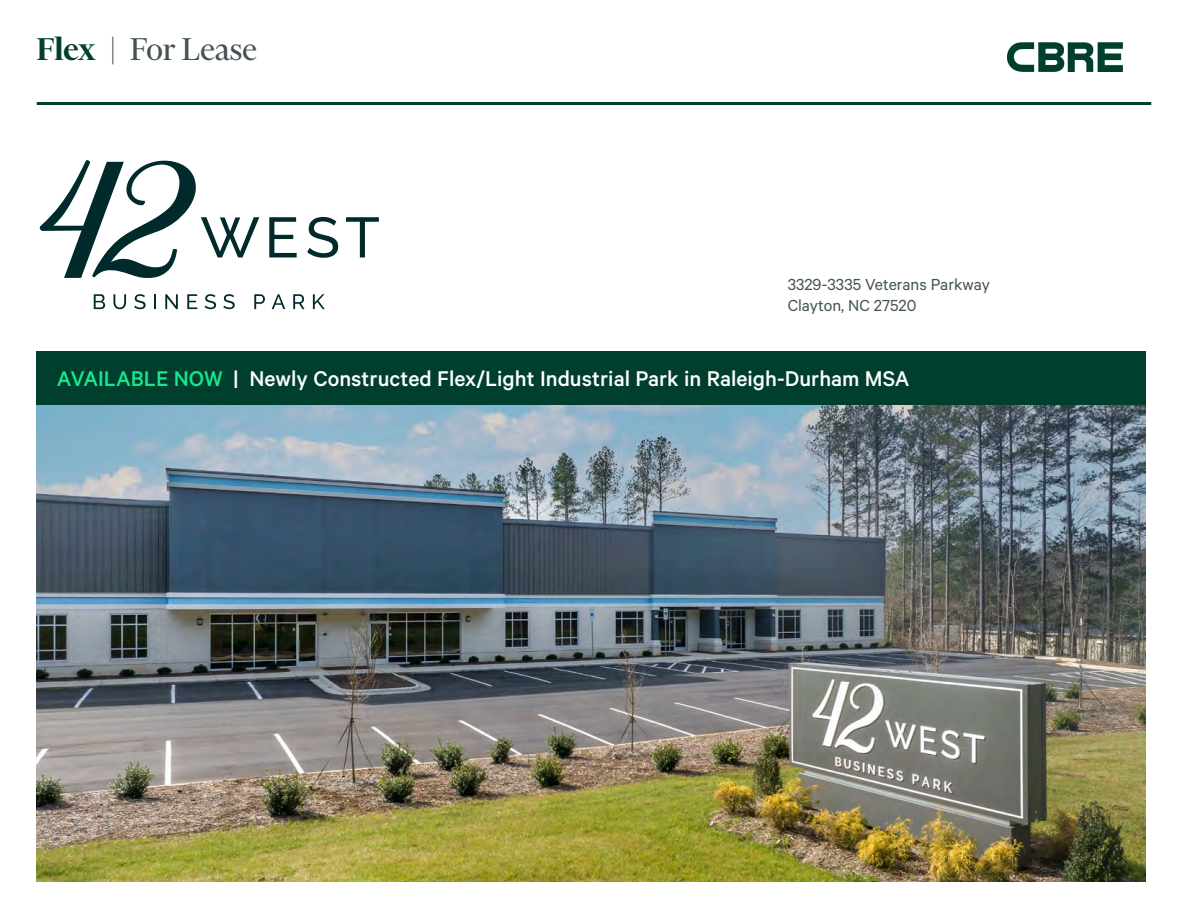
<style>
.page{position:relative;width:1188px;height:918px;background:#fff}
.page>*{position:absolute;margin:0;border:0;box-sizing:border-box;transform-origin:0 0}
.t1{font:36px "Financier Display";color:#435254}
.t2{font:500 24px "Calibre";color:#fff}
.t3{font:18px/21px "Calibre";color:#435254}
.s1{font-weight:600;color:#00402d}
.s2{color:#17e88f}
</style>
<div class="page">
<hr style="left:37px;top:102px;width:1114px;height:3px;background:#00402d">
<img style="left:1007px;top:43px;width:116px;height:29px">
<img style="left:37px;top:405px;width:1109px;height:476px">
<div style="left:37px;top:351px;width:1109px;height:54px;background:#003f2d"></div>
<svg style="left:94px;top:294px;width:11px;height:15px"></svg>
<svg style="left:113px;top:294px;width:13px;height:15px"></svg>
<svg style="left:134px;top:294px;width:12px;height:15px"></svg>
<svg style="left:154px;top:294px;width:2px;height:15px"></svg>
<svg style="left:165px;top:294px;width:13px;height:15px"></svg>
<svg style="left:187px;top:294px;width:10px;height:15px"></svg>
<svg style="left:205px;top:294px;width:11px;height:15px"></svg>
<svg style="left:223px;top:294px;width:12px;height:15px"></svg>
<svg style="left:254px;top:294px;width:11px;height:15px"></svg>
<svg style="left:272px;top:294px;width:13px;height:15px"></svg>
<svg style="left:293px;top:294px;width:12px;height:15px"></svg>
<svg style="left:313px;top:294px;width:12px;height:15px"></svg>
<svg style="left:269px;top:217px;width:28px;height:40px"></svg>
<svg style="left:307px;top:217px;width:31px;height:41px"></svg>
<svg style="left:346px;top:217px;width:33px;height:40px"></svg>
<svg style="left:40px;top:160px;width:219px;height:118px"></svg>
<h1 class="t1" style="left:37px;top:30px;width:222px"><span class="s1">Flex</span> | For Lease</h1>
<p class="t3" style="left:788px;top:273px;width:204px">3329-3335 Veterans Parkway<br>Clayton, NC 27520</p>
<p class="t2" style="left:57px;top:364px;width:854px"><span class="s2">AVAILABLE NOW</span> | Newly Constructed Flex/Light Industrial Park in Raleigh-Durham MSA</p>
</div>
